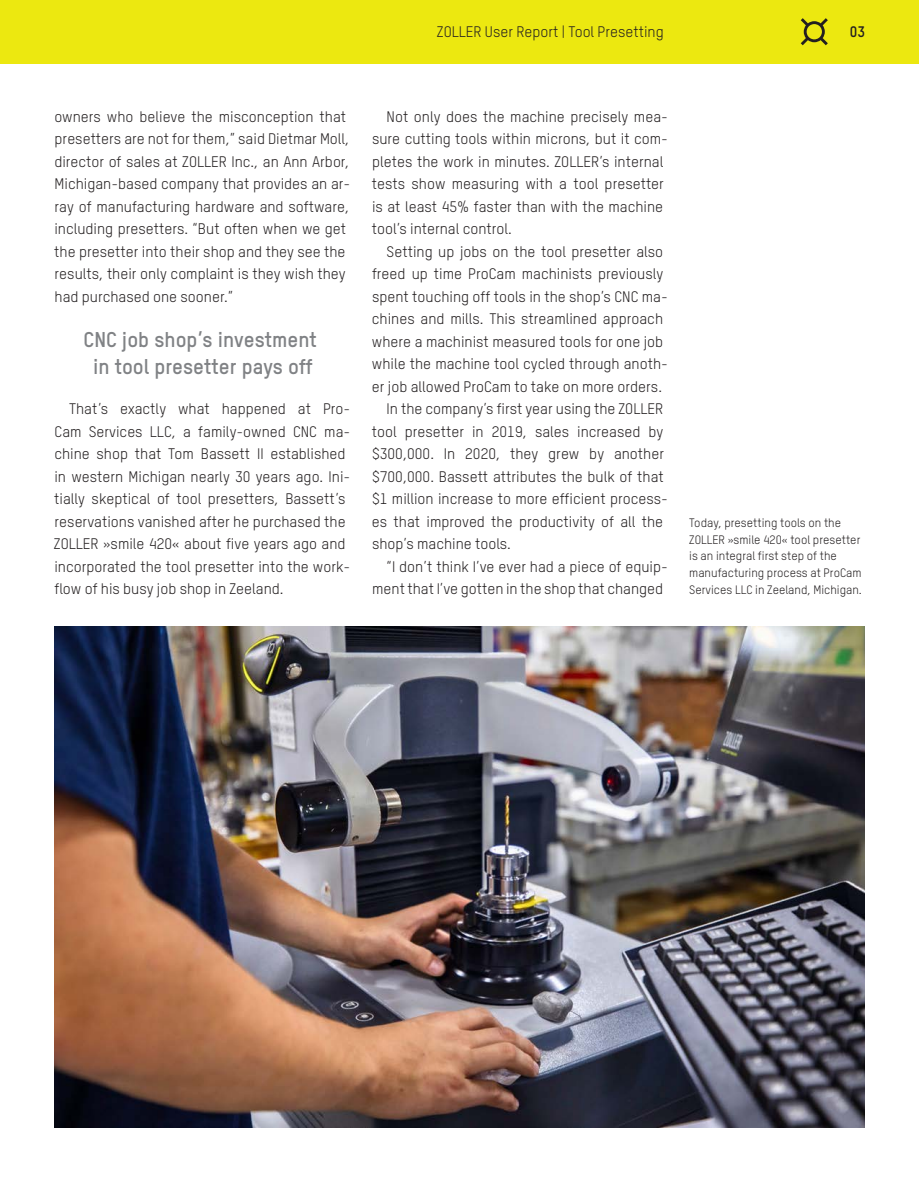
<style>
.page{position:relative;width:919px;height:1187px;background:#fff}
.page>*{position:absolute;margin:0;border:0;box-sizing:border-box;transform-origin:0 0}
._13_Zwischenüberschrift{font:700 21px/27px "TSTARPRO";color:#808285;text-align:center}
._12_Fließtext{font:15px/22.5px "TSTARPRO";color:#231f20}
.t1{font:700 15px "TSTARPRO";color:#231f20}
.t2{font:12px/16.5px "TSTARPRO";color:#231f20}
</style>
<div class="page">
<img style="left:54px;top:626px;width:810px;height:501px">
<div style="left:0;top:0;width:918px;height:64px;background:#ece810"></div>
<svg style="left:800px;top:18px;width:27px;height:27px"></svg>
<p class="_12_Fließtext" style="left:437px;top:20px;width:228px">ZOLLER User Report | Tool Presetting</p>
<p class="t1" style="left:849px;top:22px;width:17px">03</p>
<p class="_12_Fließtext" style="left:54px;top:104px;width:297px">owners who believe the misconception that presetters are not for them,” said Dietmar Moll, director of sales at ZOLLER Inc., an Ann Arbor, Michigan-based company that provides an ar&shy;ray of manufacturing hardware and software, including presetters. “But often when we get the presetter into their shop and they see the results, their only complaint is they wish they had purchased one sooner.”</p>
<p class="_13_Zwischenüberschrift" style="left:83px;top:324px;width:235px">CNC job shop’s investment in tool presetter pays off</p>
<p class="_12_Fließtext" style="left:54px;top:397px;width:298px;text-indent:15px">That’s exactly what happened at Pro-Cam Services LLC, a family-owned CNC ma&shy;chine shop that Tom Bassett II established in western Michigan nearly 30 years ago. Ini&shy;tially skeptical of tool presetters, Bassett’s reservations vanished after he purchased the ZOLLER »smile 420« about five years ago and incorporated the tool presetter into the work&shy;flow of his busy job shop in Zeeland.</p>
<p class="_12_Fließtext" style="left:372px;top:104px;width:297px;text-indent:15px">Not only does the machine precisely mea&shy;sure cutting tools within microns, but it com&shy;pletes the work in minutes. ZOLLER’s internal tests show measuring with a tool presetter is at least 45% faster than with the machine tool’s internal control.</p>
<p class="_12_Fließtext" style="left:372px;top:239px;width:297px;text-indent:15px">Setting up jobs on the tool presetter also freed up time ProCam machinists previously spent touching off tools in the shop’s CNC ma&shy;chines and mills. This streamlined approach where a machinist measured tools for one job while the machine tool cycled through anoth&shy;er job allowed ProCam to take on more orders.</p>
<p class="_12_Fließtext" style="left:372px;top:397px;width:297px;text-indent:15px">In the company’s first year using the ZOLLER tool presetter in 2019, sales increased by $300,000. In 2020, they grew by another $700,000. Bassett attributes the bulk of that $1 million increase to more efficient process&shy;es that improved the productivity of all the shop’s machine tools.</p>
<p class="_12_Fließtext" style="left:372px;top:554px;width:297px;text-indent:14px">“I don’t think I’ve ever had a piece of equip&shy;ment that I’ve gotten in the shop that changed</p>
<p class="t2" style="left:689px;top:514px;width:174px">Today, presetting tools on the<br>ZOLLER »smile 420« tool presetter is an integral first step of the manufacturing process at ProCam<br>Services LLC in Zeeland, Michigan.</p>
</div>
